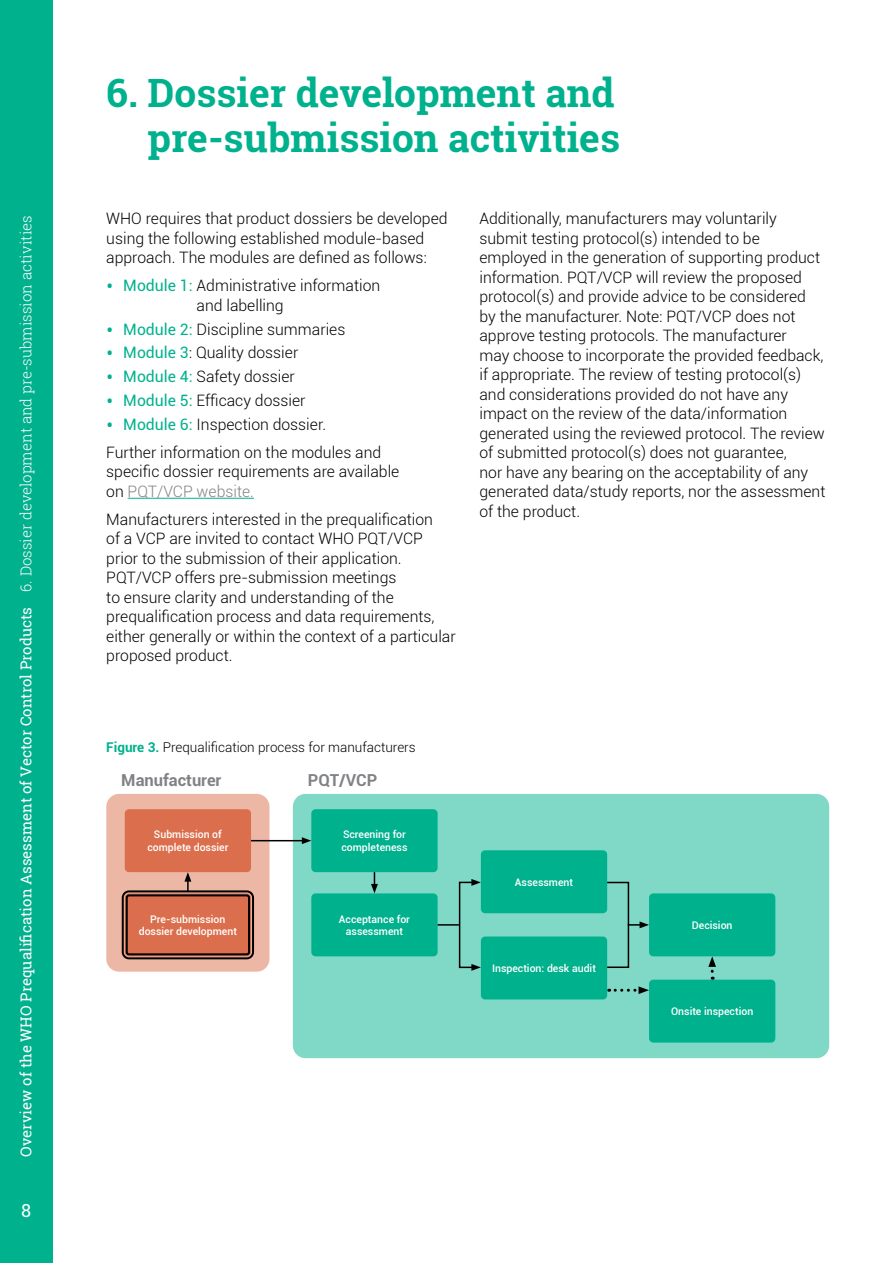
<style>
.page{position:relative;width:893px;height:1263px;background:#fff}
.page>*{position:absolute;margin:0;border:0;box-sizing:border-box;transform-origin:0 0}
.t1{font:700 39px/45px "Roboto Slab";color:#00b18e;text-align:right}
.t2{font:18px "Roboto";color:#fff}
.t3{font:700 16.5px "Roboto";color:#808285}
.t4{font:300 15.75px/19.5px "Roboto";color:#000}
.t5{font:15px "Roboto Slab";color:#fff}
.t6{font:300 13.5px "Roboto";color:#000}
.t7{font:500 10.5px/12.6px "Roboto";color:#fff;text-align:center}
.s1{font-weight:300}
.s2{font-size:22.5px;color:#00b18e}
.s3{font-weight:400;color:#00b18e}
.s4{color:#808285}
.s5{font-weight:700;color:#00b18e}
</style>
<div class="page">
<hr style="left:128px;top:498px;width:126px;height:1px;background:#00b18e">
<div style="left:106px;top:794px;width:163px;height:178px;background:#edb7a6;border-radius:13px"></div>
<div style="left:293px;top:794px;width:536px;height:264px;background:#80d8c6;border-radius:13px"></div>
<div style="left:649px;top:980px;width:126px;height:62px;background:#00b18e;border-radius:4px"></div>
<div style="left:125px;top:893px;width:126px;height:63px;background:#db6f4d;border-radius:4px"></div>
<div style="left:122px;top:890px;width:132px;height:69px;border:2px solid #000;border-radius:6px"></div>
<div style="left:126px;top:894px;width:124px;height:61px;border:2px solid #000;border-radius:2px"></div>
<div style="left:125px;top:809px;width:126px;height:63px;background:#db6f4d;border-radius:4px"></div>
<svg style="left:184px;top:872px;width:7px;height:19px"></svg>
<div style="left:311px;top:809px;width:127px;height:63px;background:#00b18e;border-radius:4px"></div>
<div style="left:311px;top:893px;width:127px;height:63px;background:#00b18e;border-radius:4px"></div>
<svg style="left:371px;top:872px;width:7px;height:21px"></svg>
<hr style="left:251px;top:840px;width:53px;height:1px;background:#000">
<svg style="left:302px;top:837px;width:9px;height:7px"></svg>
<svg style="left:609px;top:986px;width:40px;height:8px"></svg>
<div style="left:649px;top:893px;width:126px;height:63px;background:#00b18e;border-radius:4px"></div>
<div style="left:481px;top:850px;width:126px;height:63px;background:#00b18e;border-radius:4px"></div>
<div style="left:481px;top:936px;width:126px;height:63px;background:#00b18e;border-radius:4px"></div>
<hr style="left:438px;top:924px;width:21px;height:2px;background:#000">
<div style="left:459px;top:882px;width:16px;height:86px;border:2px solid #000"></div>
<svg style="left:471px;top:964px;width:10px;height:7px"></svg>
<svg style="left:471px;top:879px;width:10px;height:7px"></svg>
<svg style="left:629px;top:921px;width:20px;height:7px"></svg>
<div style="left:606px;top:882px;width:23px;height:86px;border:2px solid #000"></div>
<svg style="left:708px;top:956px;width:8px;height:15px"></svg>
<div style="left:0;top:0;width:53px;height:1263px;background:#00b18e"></div>
<p class="t5" style="left:16px;top:1157px;width:943px;rotate:-90deg">Overview of the WHO Prequalification Assessment of Vector Control Products <span class="s1">6. Dossier development and pre-submission activities</span></p>
<p class="t2" style="left:21px;top:1197px;width:12px">8</p>
<h1 class="t1" style="left:106px;top:70px;width:515px">6. Dossier development and pre‑submission activities</h1>
<p class="t4" style="left:106px;top:209px;width:343px">WHO requires that product dossiers be developed using the following established module-based approach. The modules are defined as follows:</p>
<p class="t4" style="left:106px;top:276px;width:275px;text-align:center"><span class="s2">•</span> <span class="s3">Module 1:</span> Administrative information and labelling</p>
<p class="t4" style="left:106px;top:319px;width:241px"><span class="s2">•</span> <span class="s3">Module 2:</span> Discipline summaries</p>
<p class="t4" style="left:106px;top:343px;width:194px"><span class="s2">•</span> <span class="s3">Module 3</span>: Quality dossier</p>
<p class="t4" style="left:106px;top:366px;width:190px"><span class="s2">•</span> <span class="s3">Module 4:</span> Safety dossier</p>
<p class="t4" style="left:106px;top:390px;width:201px"><span class="s2">•</span> <span class="s3">Module 5:</span> Efficacy dossier</p>
<p class="t4" style="left:106px;top:410px;width:276px;line-height:28px"><span class="s2">•</span> <span class="s3">Module 6:</span> Inspection dossier.<br>Further information on the modules and</p>
<p class="t4" style="left:106px;top:461px;width:295px">specific dossier requirements are available on <span class="s4">PQT/VCP website.</span></p>
<p class="t4" style="left:106px;top:509px;width:351px">Manufacturers interested in the prequalification<br>of a VCP are invited to contact WHO PQT/VCP prior to the submission of their application.<br>PQT/VCP offers pre-submission meetings<br>to ensure clarity and understanding of the prequalification process and data requirements, either generally or within the context of a particular proposed product.</p>
<p class="t4" style="left:479px;top:209px;width:347px">Additionally, manufacturers may voluntarily submit testing protocol(s) intended to be employed in the generation of supporting product information. PQT/VCP will review the proposed protocol(s) and provide advice to be considered by the manufacturer. Note: PQT/VCP does not approve testing protocols. The manufacturer<br>may choose to incorporate the provided feedback, if appropriate. The review of testing protocol(s) and considerations provided do not have any impact on the review of the data/information generated using the reviewed protocol. The review of submitted protocol(s) does not guarantee,<br>nor have any bearing on the acceptability of any generated data/study reports, nor the assessment of the product.</p>
<p class="t6" style="left:106px;top:738px;width:311px"><span class="s5">Figure 3.</span> Prequalification process for manufacturers</p>
<p class="t3" style="left:121px;top:768px;width:102px">Manufacturer</p>
<p class="t3" style="left:308px;top:768px;width:71px">PQT/VCP</p>
<p class="t7" style="left:147px;top:828px;width:83px">Submission of complete dossier</p>
<p class="t7" style="left:341px;top:828px;width:68px;text-align:left">Screening for completeness</p>
<p class="t7" style="left:515px;top:875px;width:60px">Assessment</p>
<p class="t7" style="left:139px;top:912px;width:100px">Pre-submission dossier development</p>
<p class="t7" style="left:339px;top:912px;width:73px">Acceptance for assessment</p>
<p class="t7" style="left:692px;top:918px;width:42px">Decision</p>
<p class="t7" style="left:492px;top:961px;width:105px">Inspection: desk audit</p>
<p class="t7" style="left:671px;top:1005px;width:84px">Onsite inspection</p>
</div>
